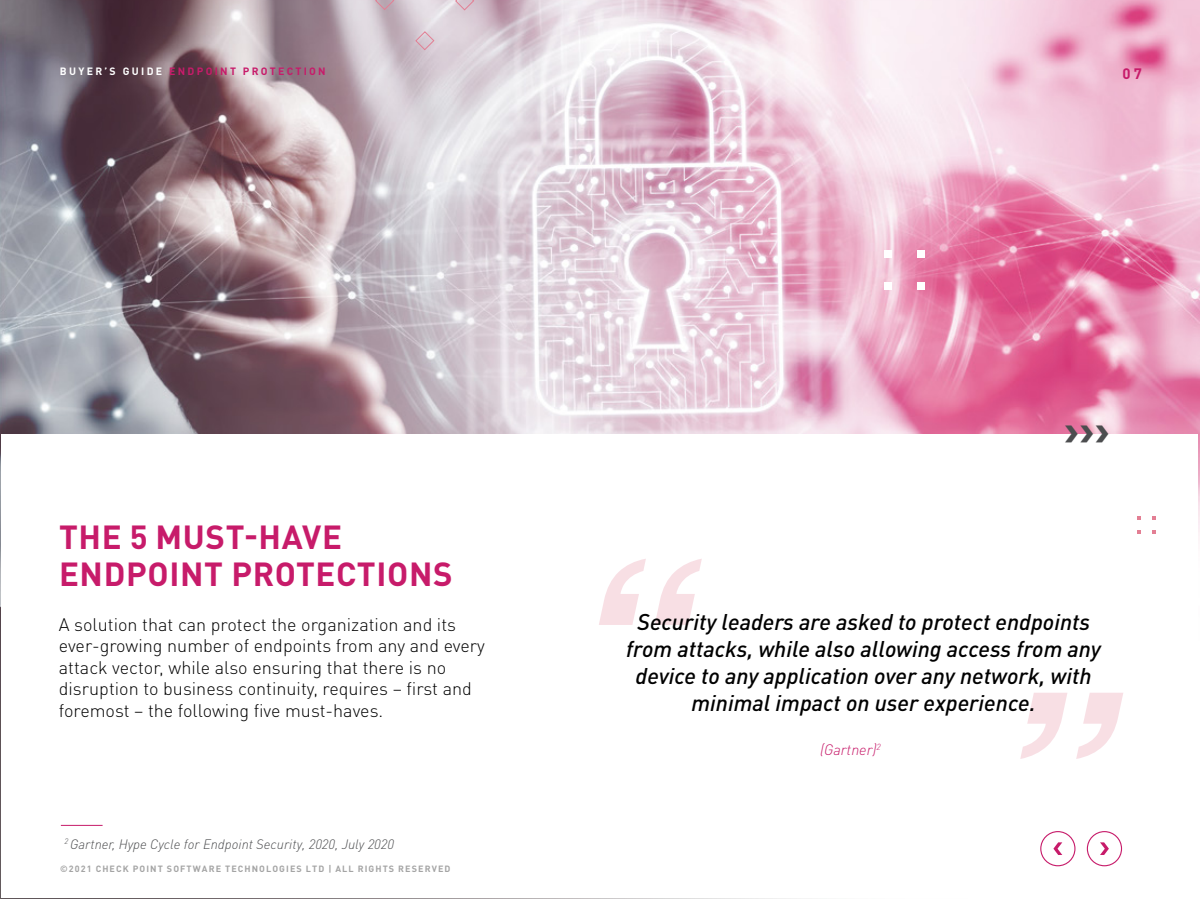
<style>
.page{position:relative;width:1200px;height:900px;background:#fff}
.page>*{position:absolute;margin:0;border:0;box-sizing:border-box;transform-origin:0 0}
.t1{font:41.55px "Deep Space MF Bold";color:#4c4d4f}
.t2{font:700 33px/37.5px "DIN Pro";letter-spacing:.02em;color:#c71b6a}
.t3{font:italic 500 22.5px/27px "DIN Pro";color:#000;text-align:center}
.t4{font:19.5px "Deep Space MF Bold";color:#fff}
.t5{font:300 18px/21.6px "DIN Pro";color:#000}
.t6{font:italic 300 15px "DIN Pro";color:#c71b6a}
.t7{font:700 15px "DIN Pro";color:#c71b6a}
.t8{font:italic 300 13.5px "DIN Pro";color:#4c4d4f}
.t9{font:700 10.5px "DIN Pro";letter-spacing:.22em;color:#c71b6a}
.t10{font:700 9px "DIN Pro";letter-spacing:.12em;color:#a4a4a4}
.s1{color:#fff}
</style>
<div class="page">
<img style="left:0;top:0;width:1200px;height:899px">
<div style="left:1px;top:434px;width:1197px;height:464px;background:#fff"></div>
<svg style="left:599px;top:559px;width:103px;height:66px"></svg>
<svg style="left:1020px;top:693px;width:103px;height:66px"></svg>
<svg style="left:455px;top:0;width:19px;height:10px"></svg>
<svg style="left:375px;top:0;width:19px;height:10px"></svg>
<svg style="left:416px;top:31px;width:18px;height:19px"></svg>
<div style="left:885px;top:250px;width:7px;height:7px;background:#fff"></div>
<div style="left:917px;top:250px;width:8px;height:7px;background:#fff"></div>
<div style="left:885px;top:282px;width:7px;height:7px;background:#fff"></div>
<div style="left:917px;top:282px;width:8px;height:7px;background:#fff"></div>
<hr style="left:61px;top:825px;width:42px;height:1px;background:#c71b6a">
<svg style="left:1087px;top:831px;width:35px;height:35px"></svg>
<svg style="left:1040px;top:831px;width:36px;height:35px"></svg>
<p class="t9" style="left:60px;top:62px;width:267px"><span class="s1">BUYER’S GUIDE</span> ENDPOINT PROTECTION</p>
<h2 class="t2" style="left:59px;top:514px;width:395px">THE 5 MUST-HAVE<br>ENDPOINT PROTECTIONS</h2>
<p class="t5" style="left:59px;top:612px;width:428px">A solution that can protect the organization and its ever-growing number of endpoints from any and every attack vector, while also ensuring that there is no disruption to business continuity, requires – first and foremost – the following five must-haves.</p>
<p class="t8" style="left:64px;top:833px;width:331px"><sup>2</sup> Gartner, Hype Cycle for Endpoint Security, 2020, July 2020</p>
<p class="t10" style="left:60px;top:861px;width:392px">©2021 CHECK POINT SOFTWARE TECHNOLOGIES LTD | ALL RIGHTS RESERVED</p>
<p class="t7" style="left:1123px;top:61px;width:21px">07</p>
<h1 class="t1" style="left:1064px;top:412px;width:48px">&gt;&gt;&gt;</h1>
<p class="t3" style="left:626px;top:606px;width:476px">Security leaders are asked to protect endpoints from attacks, while also allowing access from any device to any application over any network, with minimal impact on user experience.</p>
<p class="t4" style="left:1006px;top:665px;width:23px">&gt;&gt;&gt;</p>
<p class="t6" style="left:820px;top:738px;width:62px">(Gartner)<sup>2</sup></p>
</div>
